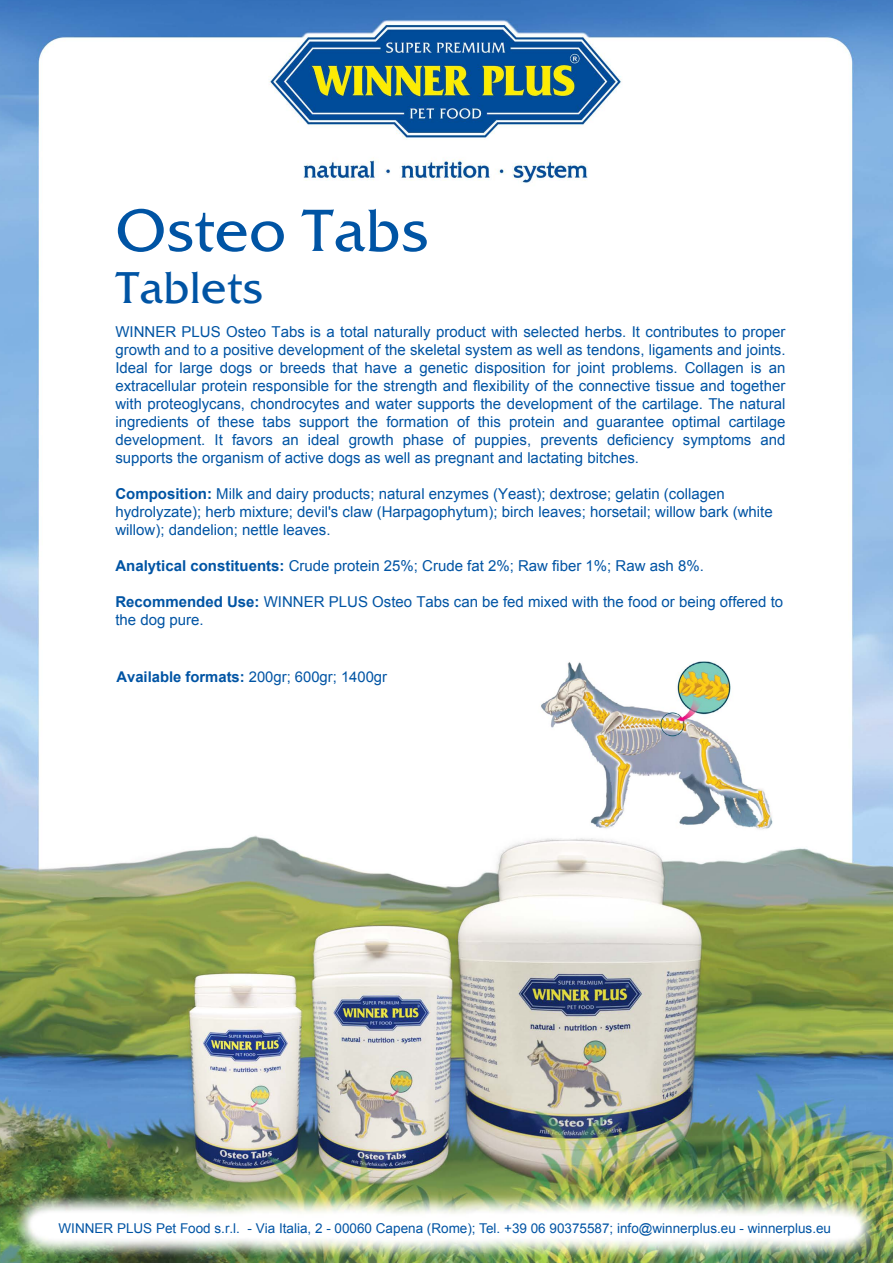
<style>
.page{position:relative;width:893px;height:1263px;background:#fff}
.page>*{position:absolute;margin:0;border:0;box-sizing:border-box;transform-origin:0 0}
.t1{font:59.25px "Friz Quadrata Std";color:#0054a4}
.t2{font:44.4px "Friz Quadrata Std";color:#0054a4}
.t3{font:15px/18px "Arial";color:#0054a4}
.t4{font:14.85px "Arial";color:#0054a4}
.t5{font:13.5px "Arial";color:#0054a4}
.s1{font-weight:700}
</style>
<div class="page">
<img style="left:0;top:0;width:893px;height:1263px">
<img style="left:537px;top:656px;width:237px;height:177px">
<h1 class="t1" style="left:115px;top:196px;width:314px">Osteo Tabs</h1>
<h2 class="t2" style="left:115px;top:261px;width:149px">Tablets</h2>
<p class="t3" style="left:115px;top:323px;width:672px;text-align:justify">WINNER PLUS Osteo Tabs is a total naturally product with selected herbs. It contributes to proper growth and to a positive development of the skeletal system as well as tendons, ligaments and joints.<br>Ideal for large dogs or breeds that have a genetic disposition for joint problems. Collagen is an extracellular protein responsible for the strength and flexibility of the connective tissue and together with proteoglycans, chondrocytes and water supports the development of the cartilage. The natural ingredients of these tabs support the formation of this protein and guarantee optimal cartilage development. It favors an ideal growth phase of puppies, prevents deficiency symptoms and supports the organism of active dogs as well as pregnant and lactating bitches.</p>
<p class="t3" style="left:115px;top:485px;width:659px"><span class="s1">Composition:</span> Milk and dairy products; natural enzymes (Yeast); dextrose; gelatin (collagen hydrolyzate); herb mixture; devil's claw (Harpagophytum); birch leaves; horsetail; willow bark (white willow); dandelion; nettle leaves.</p>
<p class="t3" style="left:115px;top:557px;width:590px"><span class="s1">Analytical constituents:</span> Crude protein 25%; Crude fat 2%; Raw fiber 1%; Raw ash 8%.</p>
<p class="t3" style="left:115px;top:593px;width:669px"><span class="s1">Recommended Use:</span> WINNER PLUS Osteo Tabs can be fed mixed with the food or being offered to the dog pure.</p>
<p class="t4" style="left:116px;top:667px;width:272px"><span class="s1">Available formats:</span> 200gr; 600gr; 1400gr</p>
<p class="t5" style="left:59px;top:1219px;width:774px">WINNER PLUS Pet Food s.r.l. - Via Italia, 2 - 00060 Capena (Rome); Tel. +39 06 90375587; info@winnerplus.eu - winnerplus.eu</p>
</div>
